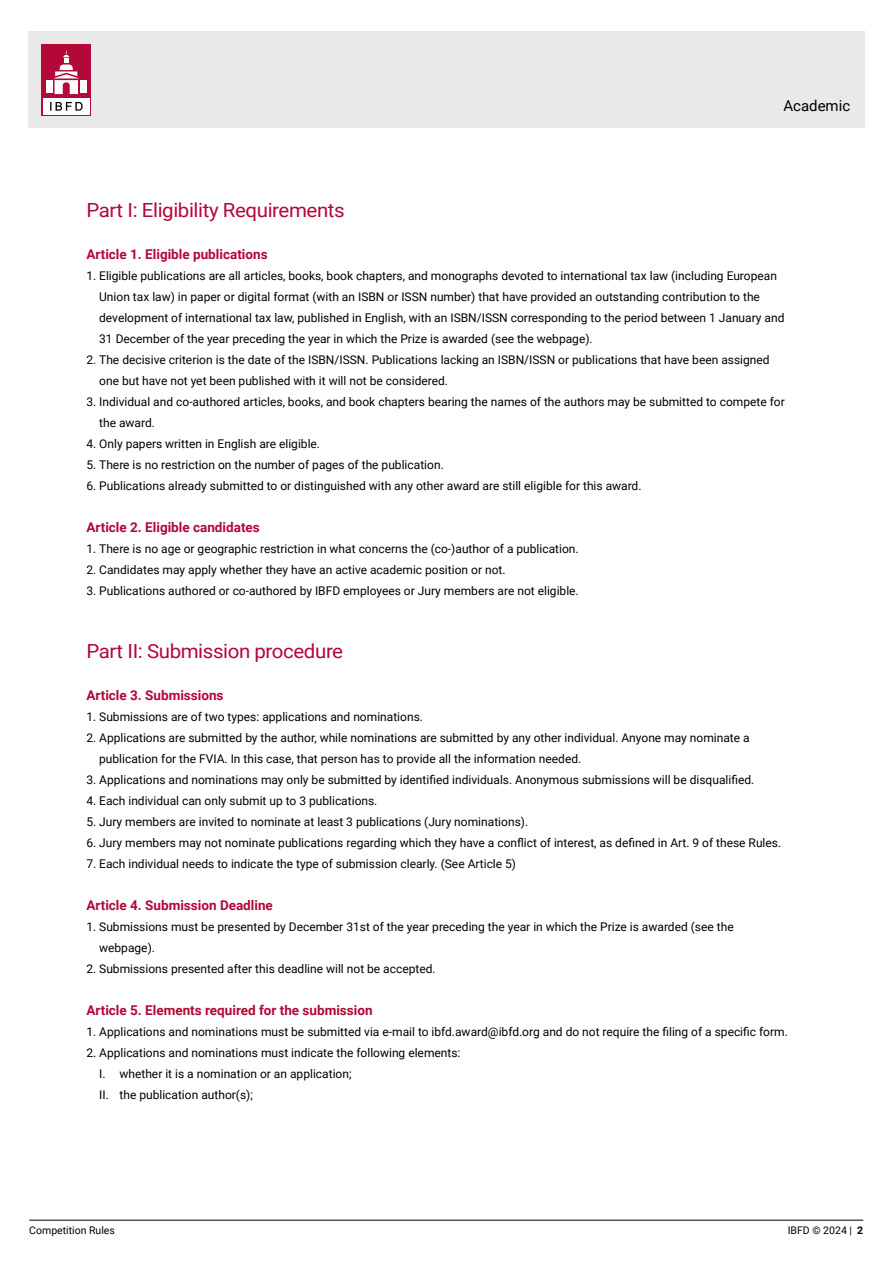
<style>
.page{position:relative;width:893px;height:1263px;background:#fff}
.page>*{position:absolute;margin:0;border:0;box-sizing:border-box;transform-origin:0 0}
.t1{font:19.5px "Roboto";letter-spacing:-.02em;color:#b30838;scale:1.05 1}
.t2{font:15px "Roboto";color:#000}
.t3{font:700 13.5px "Roboto";color:#b30838}
.t4{font:12px/21px "Roboto";color:#000}
.t5{font:10.5px "Roboto";color:#000}
.s1{font-weight:700}
</style>
<div class="page">
<hr style="left:29px;top:1220px;width:834px;height:1px;background:#000">
<div style="left:28px;top:31px;width:837px;height:97px;background:#e9e9ea"></div>
<div style="left:42px;top:44px;width:49px;height:72px;background:#b30838"></div>
<div style="left:43px;top:98px;width:46px;height:17px;background:#fff"></div>
<div style="left:46px;top:80px;width:7px;height:13px;background:#fff"></div>
<div style="left:80px;top:80px;width:7px;height:13px;background:#fff"></div>
<svg style="left:53px;top:49px;width:26px;height:45px"></svg>
<svg style="left:50px;top:102px;width:33px;height:9px"></svg>
<p class="t2" style="left:783px;top:95px;width:68px">Academic</p>
<h1 class="t1" style="left:86px;top:196px;width:247px">Part I: Eligibility Requirements</h1>
<p class="t3" style="left:86px;top:244px;width:183px">Article 1. Eligible publications</p>
<p class="t4" style="left:99px;top:264px;width:687px;text-indent:-13px">1. Eligible publications are all articles, books, book chapters, and monographs devoted to international tax law (including European Union tax law) in paper or digital format (with an ISBN or ISSN number) that have provided an outstanding contribution to the development of international tax law, published in English, with an ISBN/ISSN corresponding to the period between 1 January and 31 December of the year preceding the year in which the Prize is awarded (see the webpage).</p>
<p class="t4" style="left:99px;top:348px;width:672px;text-indent:-13px">2. The decisive criterion is the date of the ISBN/ISSN. Publications lacking an ISBN/ISSN or publications that have been assigned one but have not yet been published with it will not be considered.</p>
<p class="t4" style="left:99px;top:390px;width:687px;text-indent:-13px">3. Individual and co-authored articles, books, and book chapters bearing the names of the authors may be submitted to compete for the award.</p>
<p class="t4" style="left:86px;top:432px;width:235px">4. Only papers written in English are eligible.</p>
<p class="t4" style="left:86px;top:453px;width:359px">5. There is no restriction on the number of pages of the publication.</p>
<p class="t4" style="left:86px;top:474px;width:557px">6. Publications already submitted to or distinguished with any other award are still eligible for this award.</p>
<p class="t3" style="left:86px;top:517px;width:175px">Article 2. Eligible candidates</p>
<p class="t4" style="left:86px;top:537px;width:494px">1. There is no age or geographic restriction in what concerns the (co-)author of a publication.</p>
<p class="t4" style="left:86px;top:558px;width:421px">2. Candidates may apply whether they have an active academic position or not.</p>
<p class="t4" style="left:86px;top:579px;width:494px">3. Publications authored or co-authored by IBFD employees or Jury members are not eligible.</p>
<h1 class="t1" style="left:86px;top:637px;width:246px">Part II: Submission procedure</h1>
<p class="t3" style="left:86px;top:685px;width:139px">Article 3. Submissions</p>
<p class="t4" style="left:86px;top:705px;width:338px">1. Submissions are of two types: applications and nominations.</p>
<p class="t4" style="left:99px;top:726px;width:652px;text-indent:-13px">2. Applications are submitted by the author, while nominations are submitted by any other individual. Anyone may nominate a publication for the FVIA. In this case, that person has to provide all the information needed.</p>
<p class="t4" style="left:86px;top:768px;width:669px">3. Applications and nominations may only be submitted by identified individuals. Anonymous submissions will be disqualified.</p>
<p class="t4" style="left:86px;top:789px;width:292px">4. Each individual can only submit up to 3 publications.</p>
<p class="t4" style="left:86px;top:810px;width:443px">5. Jury members are invited to nominate at least 3 publications (Jury nominations).</p>
<p class="t4" style="left:86px;top:831px;width:696px">6. Jury members may not nominate publications regarding which they have a conflict of interest, as defined in Art. 9 of these Rules.</p>
<p class="t4" style="left:86px;top:852px;width:431px">7. Each individual needs to indicate the type of submission clearly. (See Article 5)</p>
<p class="t3" style="left:86px;top:895px;width:188px">Article 4. Submission Deadline</p>
<p class="t4" style="left:99px;top:915px;width:636px;text-indent:-13px">1. Submissions must be presented by December 31st of the year preceding the year in which the Prize is awarded (see the webpage).</p>
<p class="t4" style="left:86px;top:957px;width:351px">2. Submissions presented after this deadline will not be accepted.</p>
<p class="t3" style="left:86px;top:1000px;width:288px">Article 5. Elements required for the submission</p>
<p class="t4" style="left:86px;top:1020px;width:703px">1. Applications and nominations must be submitted via e-mail to ibfd.award@ibfd.org and do not require the filing of a specific form.</p>
<p class="t4" style="left:99px;top:1041px;width:363px;text-indent:-13px">2. Applications and nominations must indicate the following elements:<br>I. whether it is a nomination or an application;<br>II. the publication author(s);</p>
<p class="t5" style="left:29px;top:1223px;width:87px">Competition Rules</p>
<p class="t5" style="left:788px;top:1223px;width:77px">IBFD © 2024 | <span class="s1">2</span></p>
</div>
